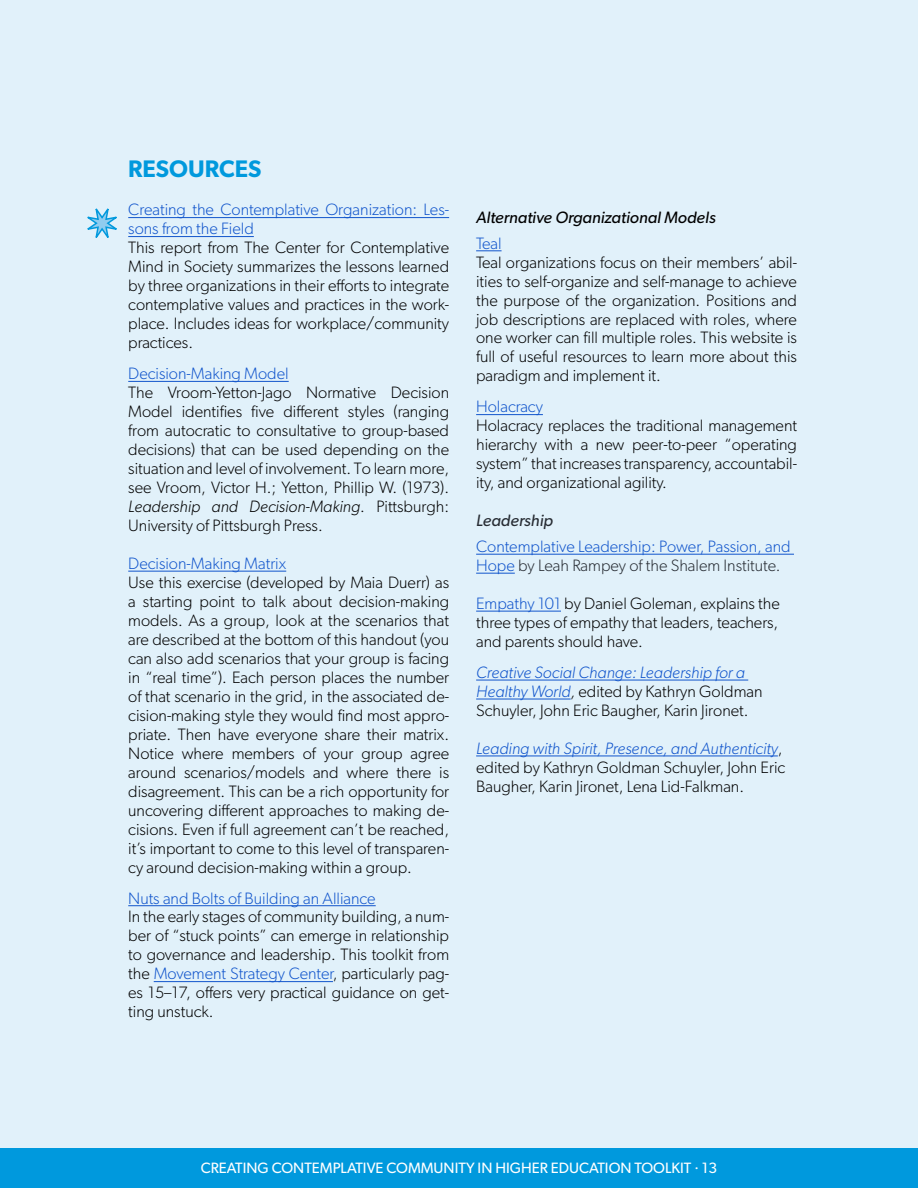
<style>
.page{position:relative;width:918px;height:1188px;background:#fff}
.page>*{position:absolute;margin:0;border:0;box-sizing:border-box;transform-origin:0 0}
.t1{font:600 24px "Gibson";color:#09d}
.t2{font:300 16.5px/19px "Gibson";color:#000;text-align:justify}
.t3{font:300 16.5px/18.9px "Gibson";color:#15c}
.t4{font:italic 16.5px "Gibson";color:#000}
.t5{font:italic 16.5px "Gibson";color:#272c33}
.t6{font:15px "Gibson";color:#fff}
.s1{font-style:italic}
.s2{color:#15c}
.s3{color:#272c33}
.s4{font-style:italic;color:#15c}
</style>
<div class="page">
<div style="left:0;top:1148px;width:918px;height:40px;background:#09d"></div>
<div style="left:0;top:0;width:918px;height:1148px;background:#e1f1fa"></div>
<hr style="left:128px;top:217px;width:321px;height:1px;background:#15c">
<hr style="left:128px;top:236px;width:126px;height:1px;background:#15c">
<hr style="left:128px;top:381px;width:161px;height:1px;background:#15c">
<hr style="left:128px;top:571px;width:158px;height:1px;background:#15c">
<hr style="left:128px;top:905px;width:248px;height:1px;background:#15c">
<hr style="left:154px;top:981px;width:179px;height:1px;background:#15c">
<svg style="left:476px;top:251px;width:26px;height:1px"></svg>
<hr style="left:476px;top:414px;width:67px;height:1px;background:#15c">
<hr style="left:476px;top:554px;width:318px;height:1px;background:#15c">
<hr style="left:476px;top:573px;width:39px;height:1px;background:#15c">
<hr style="left:476px;top:611px;width:85px;height:1px;background:#15c">
<hr style="left:476px;top:680px;width:272px;height:1px;background:#15c">
<hr style="left:476px;top:699px;width:95px;height:1px;background:#15c">
<hr style="left:476px;top:756px;width:302px;height:1px;background:#15c">
<svg style="left:87px;top:208px;width:30px;height:30px"></svg>
<p class="t1" style="left:128px;top:155px;width:135px">RESOURCES</p>
<p class="t3" style="left:128px;top:200px;width:322px">Creating the Contemplative Organization: Les&shy;sons from the Field</p>
<p class="t2" style="left:128px;top:238px;width:322px">This report from The Center for Contemplative Mind in Society summarizes the lessons learned by three organizations in their efforts to integrate contemplative values and practices in the work&shy;place. Includes ideas for workplace/community practices.</p>
<p class="t3" style="left:128px;top:364px;width:162px">Decision-Making Model</p>
<p class="t2" style="left:128px;top:383px;width:322px">The Vroom-Yetton-Jago Normative Decision Model identifies five different styles (ranging from autocratic to consultative to group-based decisions) that can be used depending on the situation and level of involvement. To learn more, see Vroom, Victor H.; Yetton, Phillip W. (1973).<br><span class="s1">Leadership and Decision-Making</span>. Pittsburgh:<br>University of Pittsburgh Press.</p>
<p class="t3" style="left:128px;top:554px;width:160px">Decision-Making Matrix</p>
<p class="t2" style="left:128px;top:573px;width:322px">Use this exercise (developed by Maia Duerr) as a starting point to talk about decision-making models. As a group, look at the scenarios that are described at the bottom of this handout (you can also add scenarios that your group is facing in “real time”). Each person places the number of that scenario in the grid, in the associated de&shy;cision-making style they would find most appro&shy;priate. Then have everyone share their matrix.<br>Notice where members of your group agree around scenarios/models and where there is disagreement. This can be a rich opportunity for uncovering different approaches to making de&shy;cisions. Even if full agreement can’t be reached, it’s important to come to this level of transparen&shy;cy around decision-making within a group.</p>
<p class="t3" style="left:128px;top:888px;width:249px">Nuts and Bolts of Building an Alliance</p>
<p class="t2" style="left:128px;top:907px;width:322px">In the early stages of community building, a num&shy;ber of “stuck points” can emerge in relationship to governance and leadership. This toolkit from the <span class="s2">Movement Strategy Center</span>, particularly pag&shy;es 15–17, offers very practical guidance on get&shy;ting unstuck.</p>
<p class="t4" style="left:476px;top:207px;width:241px">Alternative Organizational Models</p>
<p class="t3" style="left:476px;top:233px;width:27px">Teal</p>
<p class="t2" style="left:476px;top:252px;width:322px">Teal organizations focus on their members’ abil&shy;ities to self-organize and self-manage to achieve the purpose of the organization. Positions and job descriptions are replaced with roles, where one worker can fill multiple roles. This website is full of useful resources to learn more about this paradigm and implement it.</p>
<p class="t3" style="left:476px;top:397px;width:68px">Holacracy</p>
<p class="t2" style="left:476px;top:416px;width:322px">Holacracy replaces the traditional management hierarchy with a new peer-to-peer “operating system” that increases transparency, accountabil&shy;ity, and organizational agility.</p>
<p class="t5" style="left:476px;top:511px;width:78px">Leadership</p>
<p class="t3" style="left:476px;top:537px;width:316px">Contemplative Leadership: Power, Passion, and<br>Hope <span class="s3">by Leah Rampey of the Shalem Institute.</span></p>
<p class="t2" style="left:476px;top:594px;width:305px"><span class="s2">Empathy 101</span> by Daniel Goleman, explains the three types of empathy that leaders, teachers, and parents should have.</p>
<p class="t2" style="left:476px;top:663px;width:288px;text-align:left"><span class="s4">Creative Social Change: Leadership for a<br>Healthy World</span><span class="s1">,</span> edited by Kathryn Goldman<br>Schuyler, John Eric Baugher, Karin Jironet.</p>
<p class="t2" style="left:476px;top:738px;width:311px;text-align:left"><span class="s4">Leading with Spirit, Presence, and Authenticity</span>, edited by Kathryn Goldman Schuyler, John Eric<br>Baugher, Karin Jironet, Lena Lid-Falkman.</p>
<p class="t6" style="left:201px;top:1159px;width:518px">CREATING CONTEMPLATIVE COMMUNITY IN HIGHER EDUCATION TOOLKIT . 13</p>
</div>
